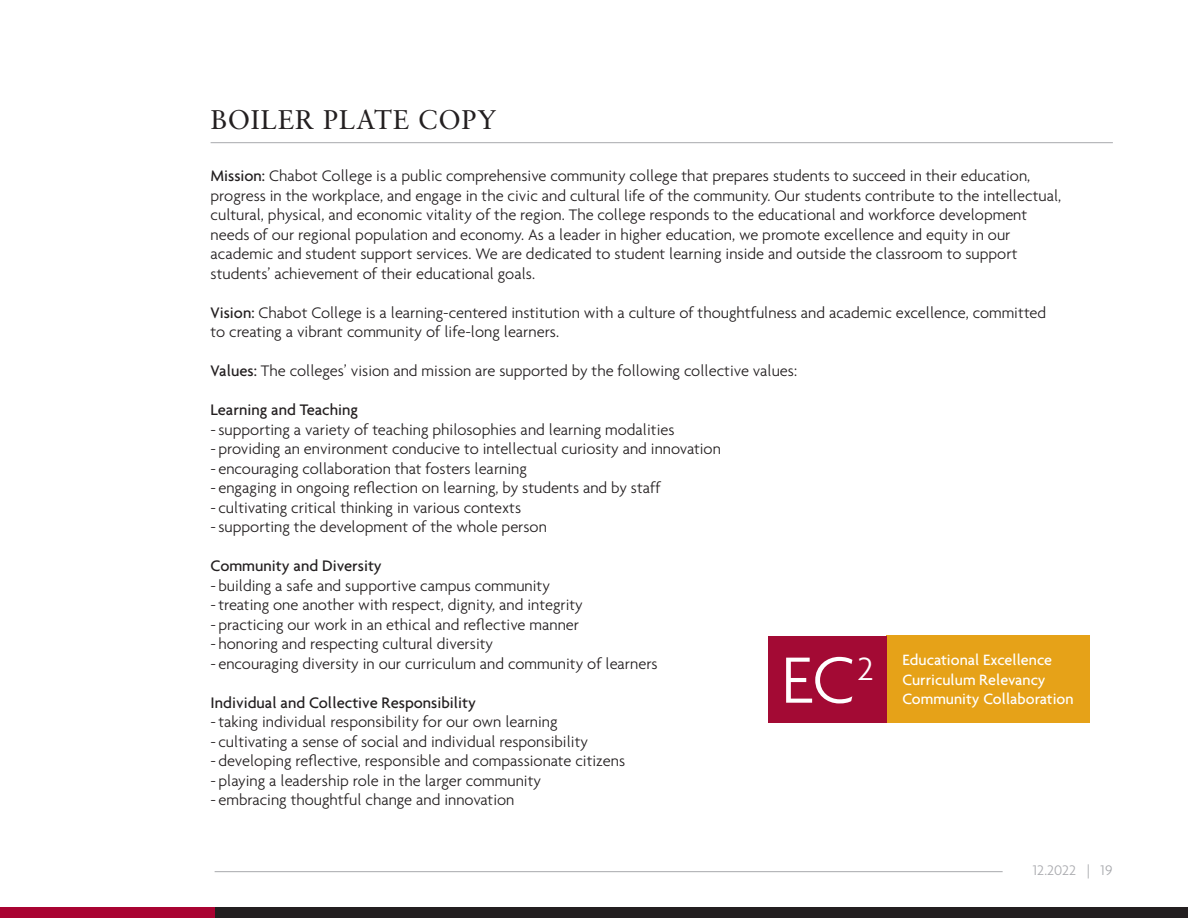
<style>
.page{position:relative;width:1188px;height:918px;background:#fff}
.page>*{position:absolute;margin:0;border:0;box-sizing:border-box;transform-origin:0 0}
.t1{font:27px "Sabon";letter-spacing:.025em;color:#231f20}
.t2{font:300 16.5px/19.5px "Agenda";color:#231f20}
.t3{font:500 16.5px "Agenda";color:#231f20}
.t4{font:500 16.05px/19.4px "Agenda";color:#fff}
.t5{font:300 15px "Agenda";color:#a8a9ad}
.s1{font-weight:500}
.s2{font-weight:300;font-size:70.65px}
.s3{font-weight:300;font-size:34.8px}
</style>
<div class="page">
<hr style="left:215px;top:871px;width:788px;height:1px;background:#a8a9ad">
<div style="left:215px;top:908px;width:973px;height:10px;background:#231f20"></div>
<div style="left:0;top:908px;width:107px;height:10px;background:#a90332"></div>
<div style="left:107px;top:908px;width:108px;height:10px;background:#a90332"></div>
<hr style="left:211px;top:142px;width:902px;height:1px;background:#a8a9ad">
<div style="left:886px;top:636px;width:203px;height:87px;background:#e6a218"></div>
<div style="left:768px;top:636px;width:118px;height:87px;background:#a30a34"></div>
<p class="t1" style="left:211px;top:103px;width:288px">BOILER PLATE COPY</p>
<p class="t2" style="left:211px;top:166px;width:852px"><span class="s1">Mission:</span> Chabot College is a public comprehensive community college that prepares students to succeed in their education, progress in the workplace, and engage in the civic and cultural life of the community. Our students contribute to the intellectual, cultural, physical, and economic vitality of the region. The college responds to the educational and workforce development needs of our regional population and economy. As a leader in higher education, we promote excellence and equity in our academic and student support services. We are dedicated to student learning inside and outside the classroom to support students’ achievement of their educational goals.</p>
<p class="t2" style="left:211px;top:302px;width:837px"><span class="s1">Vision:</span> Chabot College is a learning-centered institution with a culture of thoughtfulness and academic excellence, committed to creating a vibrant community of life-long learners.</p>
<p class="t2" style="left:211px;top:361px;width:588px"><span class="s1">Values:</span> The colleges’ vision and mission are supported by the following collective values:</p>
<p class="t3" style="left:211px;top:400px;width:149px">Learning and Teaching</p>
<p class="t2" style="left:211px;top:419px;width:465px">-supporting a variety of teaching philosophies and learning modalities</p>
<p class="t2" style="left:211px;top:439px;width:512px">- providing an environment conducive to intellectual curiosity and innovation</p>
<p class="t2" style="left:211px;top:458px;width:318px">- encouraging collaboration that fosters learning</p>
<p class="t2" style="left:211px;top:478px;width:452px">- engaging in ongoing reflection on learning, by students and by staff</p>
<p class="t2" style="left:211px;top:497px;width:312px">- cultivating critical thinking in various contexts</p>
<p class="t2" style="left:211px;top:517px;width:338px">-supporting the development of the whole person</p>
<p class="t3" style="left:211px;top:556px;width:173px">Community and Diversity</p>
<p class="t2" style="left:211px;top:575px;width:341px">- building a safe and supportive campus community</p>
<p class="t2" style="left:211px;top:595px;width:374px">-treating one another with respect, dignity, and integrity</p>
<p class="t2" style="left:211px;top:614px;width:370px">- practicing our work in an ethical and reflective manner</p>
<p class="t2" style="left:211px;top:634px;width:284px">- honoring and respecting cultural diversity</p>
<p class="t2" style="left:211px;top:653px;width:449px">- encouraging diversity in our curriculum and community of learners</p>
<p class="t3" style="left:211px;top:692px;width:267px">Individual and Collective Responsibility</p>
<p class="t2" style="left:211px;top:712px;width:349px">-taking individual responsibility for our own learning</p>
<p class="t2" style="left:211px;top:731px;width:379px">- cultivating a sense of social and individual responsibility</p>
<p class="t2" style="left:211px;top:751px;width:416px">- developing reflective, responsible and compassionate citizens</p>
<p class="t2" style="left:211px;top:770px;width:332px">- playing a leadership role in the larger community</p>
<p class="t2" style="left:211px;top:790px;width:305px">- embracing thoughtful change and innovation</p>
<p class="t4" style="left:902px;top:650px;width:173px;text-indent:-121px"><span class="s2">EC</span><span class="s3">2</span> Educational Excellence<br>Curriculum Relevancy<br>Community Collaboration</p>
<p class="t5" style="left:1033px;top:861px;width:81px">12.2022 | 19</p>
</div>
